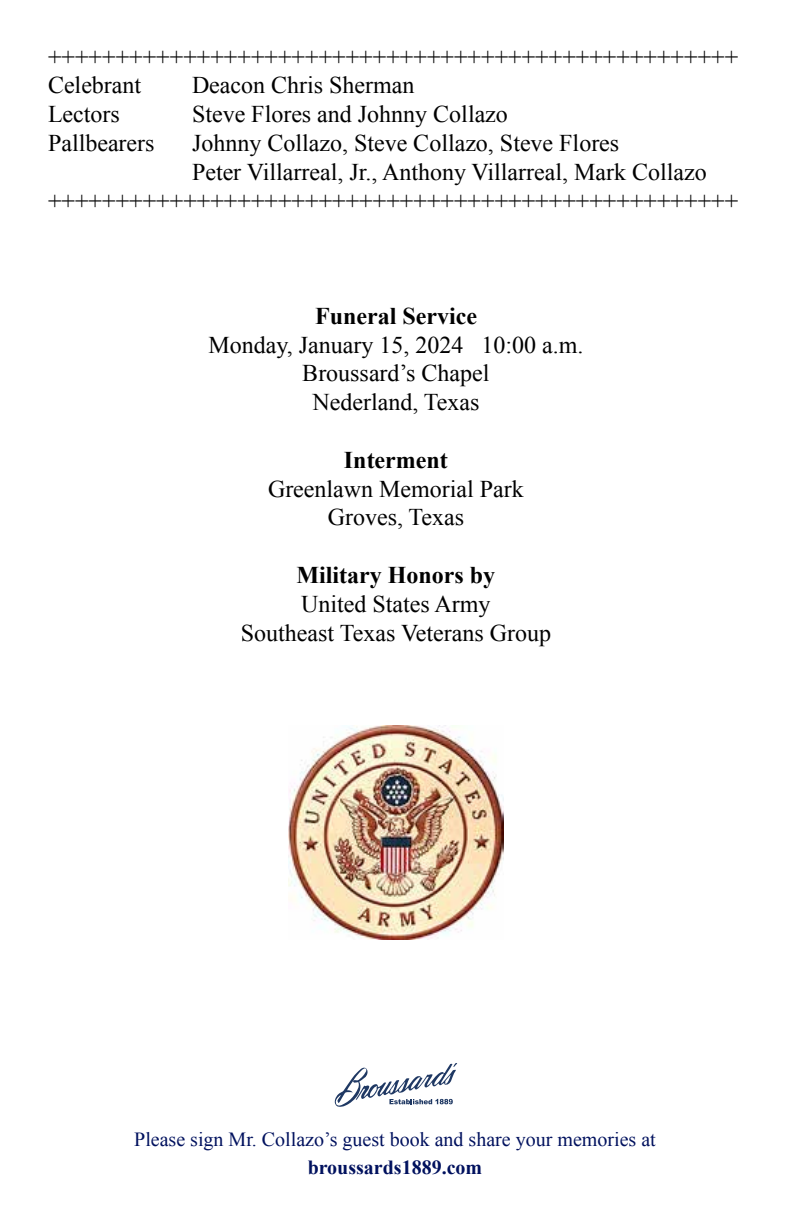
<style>
.page{position:relative;width:792px;height:1224px;background:#fff}
.page>*{position:absolute;margin:0;border:0;box-sizing:border-box;transform-origin:0 0}
.t1{font:24px/28.8px "Times New Roman";color:#000;text-align:center}
.t2{font:700 24px "Times New Roman";color:#000}
.t3{font:20px "Times New Roman";color:#00115e}
.t4{font:700 20px "Times New Roman";color:#00115e}
</style>
<div class="page">
<svg style="left:335px;top:1063px;width:122px;height:44px"></svg>
<img style="left:289px;top:726px;width:214px;height:214px">
<p class="t1" style="left:48px;top:42px;width:692px;text-align:left">+++++++++++++++++++++++++++++++++++++++++++++++++++<br>Celebrant</p>
<p class="t1" style="left:192px;top:71px;width:224px">Deacon Chris Sherman</p>
<p class="t1" style="left:48px;top:99px;width:73px">Lectors</p>
<p class="t1" style="left:192px;top:99px;width:317px">Steve Flores and Johnny Collazo</p>
<p class="t1" style="left:48px;top:128px;width:108px">Pallbearers</p>
<p class="t1" style="left:192px;top:128px;width:429px">Johnny Collazo, Steve Collazo, Steve Flores</p>
<p class="t1" style="left:192px;top:157px;width:516px">Peter Villarreal, Jr., Anthony Villarreal, Mark Collazo</p>
<p class="t1" style="left:48px;top:186px;width:692px">+++++++++++++++++++++++++++++++++++++++++++++++++++</p>
<p class="t2" style="left:315px;top:299px;width:163px">Funeral Service</p>
<p class="t1" style="left:208px;top:330px;width:377px">Monday, January 15, 2024 10:00 a.m.<br>Broussard’s Chapel<br>Nederland, Texas</p>
<p class="t2" style="left:344px;top:443px;width:105px">Interment</p>
<p class="t1" style="left:268px;top:474px;width:257px">Greenlawn Memorial Park<br>Groves, Texas</p>
<p class="t2" style="left:297px;top:558px;width:200px">Military Honors by</p>
<p class="t1" style="left:241px;top:589px;width:312px">United States Army<br>Southeast Texas Veterans Group</p>
<p class="t3" style="left:134px;top:1126px;width:523px">Please sign Mr. Collazo’s guest book and share your memories at</p>
<p class="t4" style="left:308px;top:1153px;width:176px">broussards1889.com</p>
</div>
